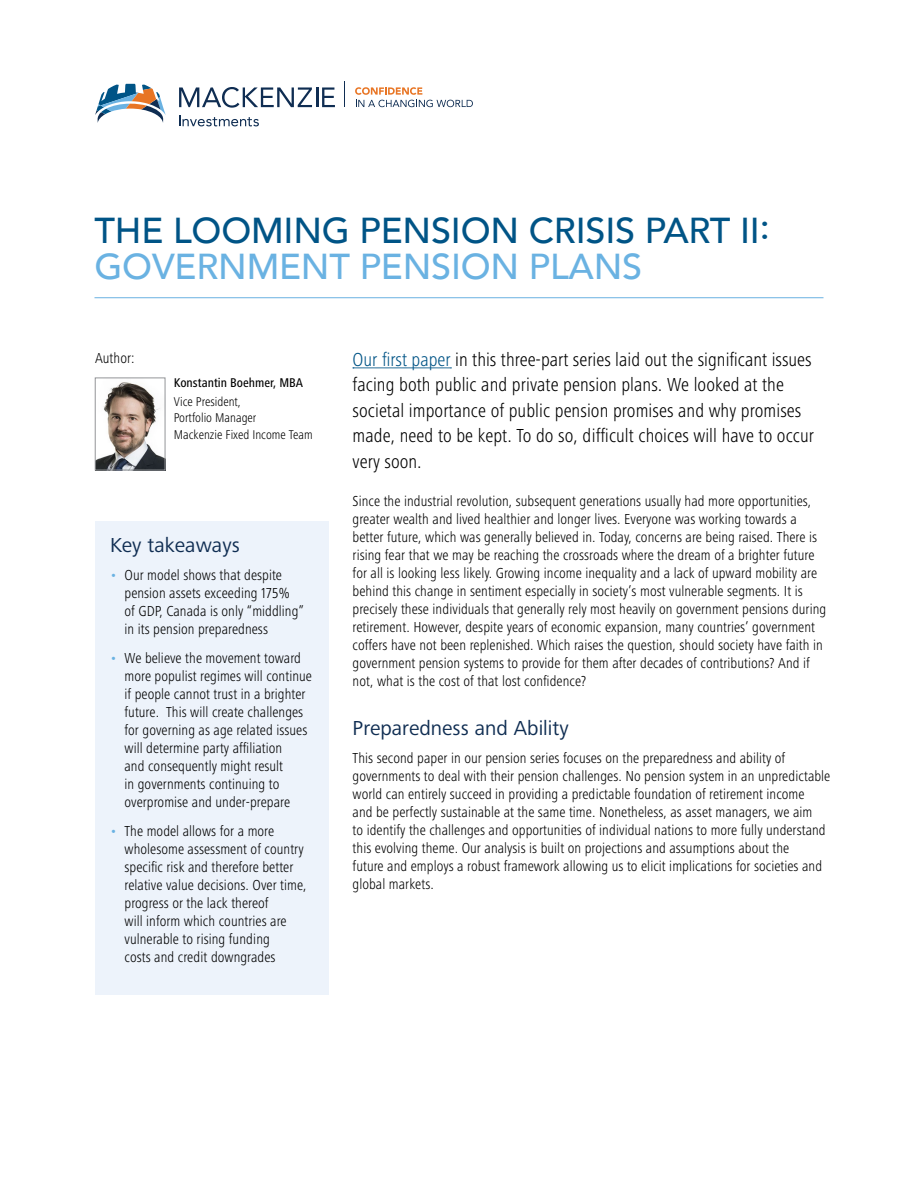
<style>
.page{position:relative;width:918px;height:1188px;background:#fff}
.page>*{position:absolute;margin:0;border:0;box-sizing:border-box;transform-origin:0 0}
.t1{font:500 36px "Avenir";letter-spacing:-.005em;color:#005486}
.t2{font:500 36px "Avenir";letter-spacing:-.005em;color:#6ab2e2}
.t3{font:21px "Frutiger Next Pro";letter-spacing:.005em;color:#0f2d52}
.t4{font:300 condensed 19.5px/25.5px "Frutiger Next Pro";letter-spacing:.005em;color:#000}
.t5{font:300 condensed 15px/18px "Frutiger Next Pro";letter-spacing:.005em;color:#000}
.t6{font:300 condensed 13.2px/16.5px "Frutiger Next Pro";color:#000}
.t7{font:500 condensed 13.2px "Frutiger Next Pro";color:#000}
.s1{color:#6ab2e2}
.s2{color:#005486}
</style>
<div class="page">
<svg style="left:353px;top:368px;width:98px;height:1px"></svg>
<div style="left:95px;top:521px;width:233px;height:474px;background:#edf3fb"></div>
<svg style="left:95px;top:84px;width:71px;height:39px"></svg>
<svg style="left:355px;top:87px;width:118px;height:20px"></svg>
<svg style="left:179px;top:87px;width:133px;height:21px"></svg>
<hr style="left:316px;top:87px;width:2px;height:20px;background:#0f2d52">
<svg style="left:322px;top:87px;width:13px;height:20px"></svg>
<svg style="left:179px;top:116px;width:80px;height:10px"></svg>
<img style="left:97px;top:382px;width:66px;height:86px">
<div style="left:95px;top:378px;width:70px;height:92px;border:1px solid #939598"></div>
<hr style="left:94px;top:297px;width:730px;height:1px;background:#6ab2e2">
<h1 class="t1" style="left:94px;top:199px;width:677px">THE LOOMING PENSION CRISIS PART II:</h1>
<h1 class="t2" style="left:94px;top:235px;width:549px">GOVERNMENT PENSION PLANS</h1>
<p class="t5" style="left:95px;top:349px;width:41px">Author:</p>
<p class="t7" style="left:174px;top:375px;width:131px">Konstantin Boehmer, MBA</p>
<p class="t6" style="left:174px;top:393px;width:140px">Vice President,<br>Portfolio Manager<br>Mackenzie Fixed Income Team</p>
<h2 class="t3" style="left:110px;top:533px;width:131px">Key takeaways</h2>
<p class="t5" style="left:125px;top:566px;width:181px;text-indent:-14px"><span class="s1">•</span> Our model shows that despite pension assets exceeding 175%<br>of GDP, Canada is only “middling” in its pension preparedness</p>
<p class="t5" style="left:125px;top:649px;width:189px;text-indent:-14px"><span class="s1">•</span> We believe the movement toward more populist regimes will continue if people cannot trust in a brighter future. This will create challenges for governing as age related issues will determine party affiliation<br>and consequently might result<br>in governments continuing to overpromise and under-prepare</p>
<p class="t5" style="left:125px;top:822px;width:184px;text-indent:-14px"><span class="s1">•</span> The model allows for a more wholesome assessment of country specific risk and therefore better relative value decisions. Over time, progress or the lack thereof<br>will inform which countries are vulnerable to rising funding<br>costs and credit downgrades</p>
<p class="t4" style="left:353px;top:347px;width:463px"><span class="s2">Our first paper</span> in this three-part series laid out the significant issues facing both public and private pension plans. We looked at the societal importance of public pension promises and why promises made, need to be kept. To do so, difficult choices will have to occur very soon.</p>
<p class="t5" style="left:353px;top:492px;width:475px">Since the industrial revolution, subsequent generations usually had more opportunities, greater wealth and lived healthier and longer lives. Everyone was working towards a better future, which was generally believed in. Today, concerns are being raised. There is rising fear that we may be reaching the crossroads where the dream of a brighter future for all is looking less likely. Growing income inequality and a lack of upward mobility are behind this change in sentiment especially in society’s most vulnerable segments. It is precisely these individuals that generally rely most heavily on government pensions during retirement. However, despite years of economic expansion, many countries’ government coffers have not been replenished. Which raises the question, should society have faith in government pension systems to provide for them after decades of contributions? And if not, what is the cost of that lost confidence?</p>
<h2 class="t3" style="left:353px;top:716px;width:218px">Preparedness and Ability</h2>
<p class="t5" style="left:353px;top:749px;width:479px">This second paper in our pension series focuses on the preparedness and ability of governments to deal with their pension challenges. No pension system in an unpredictable world can entirely succeed in providing a predictable foundation of retirement income<br>and be perfectly sustainable at the same time. Nonetheless, as asset managers, we aim<br>to identify the challenges and opportunities of individual nations to more fully understand this evolving theme. Our analysis is built on projections and assumptions about the<br>future and employs a robust framework allowing us to elicit implications for societies and global markets.</p>
</div>
